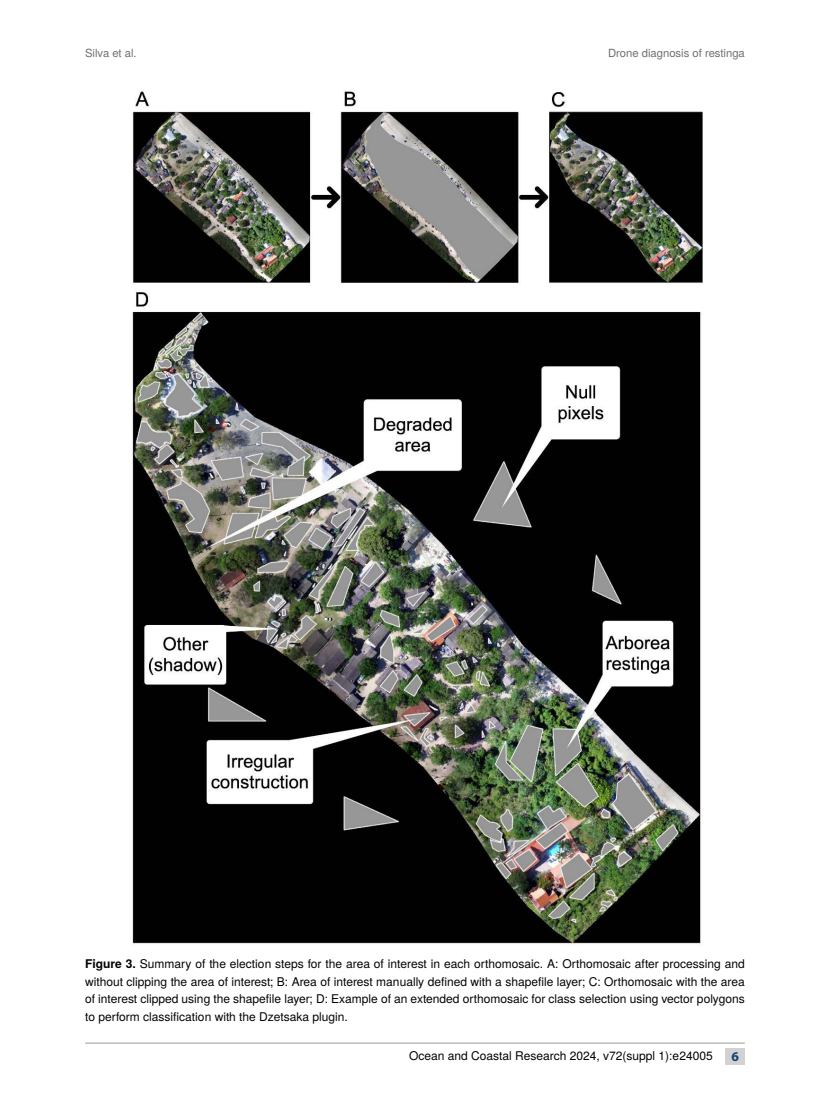
<style>
.page{position:relative;width:830px;height:1106px;background:#fff}
.page>*{position:absolute;margin:0;border:0;box-sizing:border-box;transform-origin:0 0}
.t1{font:700 13.5px "Myriad Pro";color:#134272}
.Tabela_figura_titulo{font:12px/17.5px "Te X Gyre Heros";color:#000;text-align:justify}
.t2{font:11.25px "Te X Gyre Heros";color:#6d6e71}
.s1{font-weight:700}
</style>
<div class="page">
<hr style="left:85px;top:1042px;width:659px;height:1px;background:#9a9a9b">
<div style="left:725px;top:1048px;width:19px;height:16px;background:#d2d2d2"></div>
<img style="left:132px;top:91px;width:570px;height:854px">
<p class="t2" style="left:85px;top:44px;width:53px">Silva et al.</p>
<p class="t2" style="left:607px;top:44px;width:138px">Drone diagnosis of restinga</p>
<p class="Tabela_figura_titulo" style="left:85px;top:954px;width:661px"><span class="s1">Figure 3.</span> Summary of the election steps for the area of interest in each orthomosaic. A: Orthomosaic after processing and without clipping the area of interest; B: Area of interest manually defined with a shapefile layer; C: Orthomosaic with the area of interest clipped using the shapefile layer; D: Example of an extended orthomosaic for class selection using vector polygons to perform classification with the Dzetsaka plugin.</p>
<p class="Tabela_figura_titulo" style="left:409px;top:1045px;width:305px">Ocean and Coastal Research 2024, v72(suppl 1):e24005</p>
<p class="t1" style="left:731px;top:1048px;width:9px">6</p>
</div>
